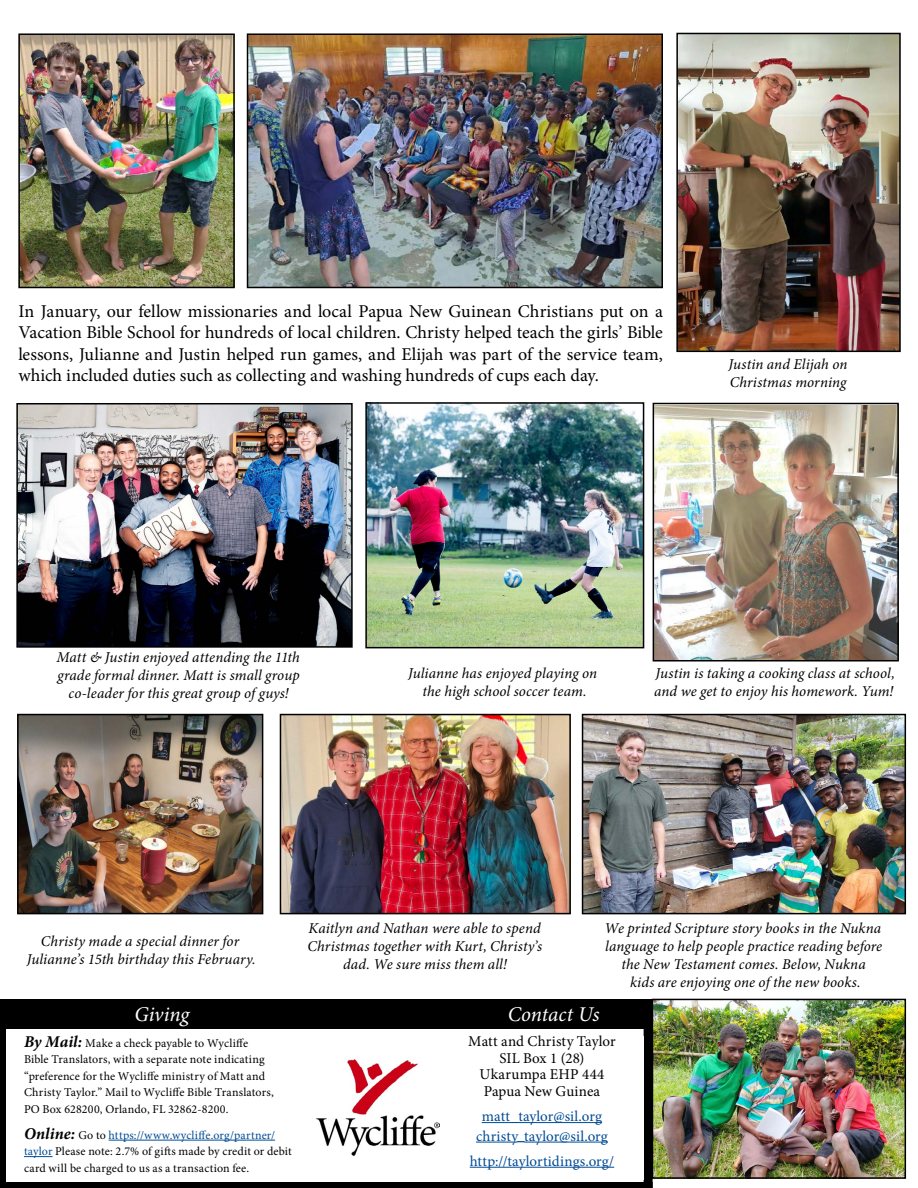
<style>
.page{position:relative;width:918px;height:1188px;background:#fff}
.page>*{position:absolute;margin:0;border:0;box-sizing:border-box;transform-origin:0 0}
.t1{font:italic 21px "Minion Pro";letter-spacing:-.005em;color:#fff}
.t2{font:18px/21.6px "Minion Pro";color:#000;text-align:justify}
.t3{font:italic 15px/18px "Minion Pro";letter-spacing:.005em;color:#000;text-align:center}
.t4{font:15px/19.5px "Minion Pro";letter-spacing:.005em;color:#004b96;text-align:center}
.t5{font:15px/16.5px "Minion Pro";letter-spacing:.01em;color:#000;text-align:center}
.t6{font:12px/16.5px "Minion Pro";letter-spacing:.015em;color:#000}
.s1{font-weight:700;font-style:italic;font-size:16.5px}
.s2{color:#004b96}
</style>
<div class="page">
<img style="left:250px;top:36px;width:410px;height:249px">
<div style="left:247px;top:33px;width:416px;height:255px;border:2px solid #000"></div>
<img style="left:21px;top:36px;width:211px;height:249px">
<div style="left:18px;top:33px;width:217px;height:255px;border:2px solid #000"></div>
<img style="left:679px;top:36px;width:219px;height:313px">
<div style="left:676px;top:33px;width:225px;height:319px;border:2px solid #000"></div>
<img style="left:656px;top:406px;width:240px;height:253px">
<div style="left:653px;top:403px;width:246px;height:259px;border:2px solid #000"></div>
<img style="left:585px;top:717px;width:318px;height:194px">
<div style="left:582px;top:714px;width:324px;height:200px;border:2px solid #000"></div>
<img style="left:283px;top:717px;width:285px;height:194px">
<div style="left:280px;top:714px;width:291px;height:200px;border:2px solid #000"></div>
<img style="left:655px;top:1002px;width:248px;height:174px">
<div style="left:652px;top:999px;width:254px;height:180px;border:2px solid #000"></div>
<img style="left:20px;top:717px;width:240px;height:194px">
<div style="left:17px;top:714px;width:246px;height:200px;border:2px solid #000"></div>
<img style="left:19px;top:406px;width:331px;height:239px">
<div style="left:16px;top:403px;width:337px;height:245px;border:2px solid #000"></div>
<img style="left:368px;top:405px;width:273px;height:240px">
<div style="left:365px;top:402px;width:279px;height:246px;border:2px solid #000"></div>
<hr style="left:109px;top:1140px;width:166px;height:1px;background:#004b96">
<svg style="left:24px;top:1156px;width:29px;height:1px"></svg>
<div style="left:0;top:1004px;width:6px;height:184px;background:#000"></div>
<div style="left:0;top:1182px;width:653px;height:6px;background:#000"></div>
<div style="left:0;top:999px;width:653px;height:30px;background:#000"></div>
<div style="left:644px;top:1001px;width:9px;height:187px;background:#000"></div>
<hr style="left:482px;top:1122px;width:120px;height:1px;background:#004b96">
<hr style="left:476px;top:1142px;width:41px;height:1px;background:#004b96">
<hr style="left:524px;top:1142px;width:84px;height:1px;background:#004b96">
<hr style="left:470px;top:1167px;width:144px;height:1px;background:#004b96">
<img style="left:316px;top:1059px;width:124px;height:97px">
<p class="t2" style="left:18px;top:300px;width:646px">In January, our fellow missionaries and local Papua New Guinean Christians put on a Vacation Bible School for hundreds of local children. Christy helped teach the girls’ Bible lessons, Julianne and Justin helped run games, and Elijah was part of the service team, which included duties such as collecting and washing hundreds of cups each day.</p>
<p class="t3" style="left:729px;top:355px;width:120px;text-align:left">Justin and Elijah on<br>Christmas morning</p>
<p class="t3" style="left:57px;top:649px;width:245px">Matt &amp; Justin enjoyed attending the 11th grade formal dinner. Matt is small group co-leader for this great group of guys!</p>
<p class="t3" style="left:408px;top:665px;width:190px">Julianne has enjoyed playing on the high school soccer team.</p>
<p class="t3" style="left:654px;top:665px;width:242px;text-align:left">Justin is taking a cooking class at school, and we get to enjoy his homework. Yum!</p>
<p class="t3" style="left:27px;top:932px;width:230px">Christy made a special dinner for<br>Julianne’s 15th birthday this February.</p>
<p class="t3" style="left:307px;top:919px;width:236px">Kaitlyn and Nathan were able to spend<br>Christmas together with Kurt, Christy’s dad. We sure miss them all!</p>
<p class="t3" style="left:605px;top:919px;width:279px">We printed Scripture story books in the Nukna language to help people practice reading before the New Testament comes. Below, Nukna<br>kids are enjoying one of the new books.</p>
<h1 class="t1" style="left:135px;top:1000px;width:56px">Giving</h1>
<h1 class="t1" style="left:508px;top:1000px;width:93px">Contact Us</h1>
<p class="t5" style="left:468px;top:1033px;width:149px">Matt and Christy Taylor<br>SIL Box 1 (28)<br>Ukarumpa EHP 444<br>Papua New Guinea</p>
<p class="t4" style="left:476px;top:1107px;width:133px">matt_taylor@sil.org christy_taylor@sil.org</p>
<p class="t4" style="left:470px;top:1151px;width:146px">http://taylortidings.org/</p>
<p class="t6" style="left:24px;top:1035px;width:251px"><span class="s1">By Mail:</span> Make a check payable to Wycliffe Bible Translators, with a separate note indicating “preference for the Wycliffe ministry of Matt and Christy Taylor.” Mail to Wycliffe Bible Translators, PO Box 628200, Orlando, FL 32862-8200.</p>
<p class="t6" style="left:24px;top:1127px;width:269px"><span class="s1">Online:</span> Go to <span class="s2">https://www.wycliffe.org/partner/ taylor</span> Please note: 2.7% of gifts made by credit or debit card will be charged to us as a transaction fee.</p>
</div>
